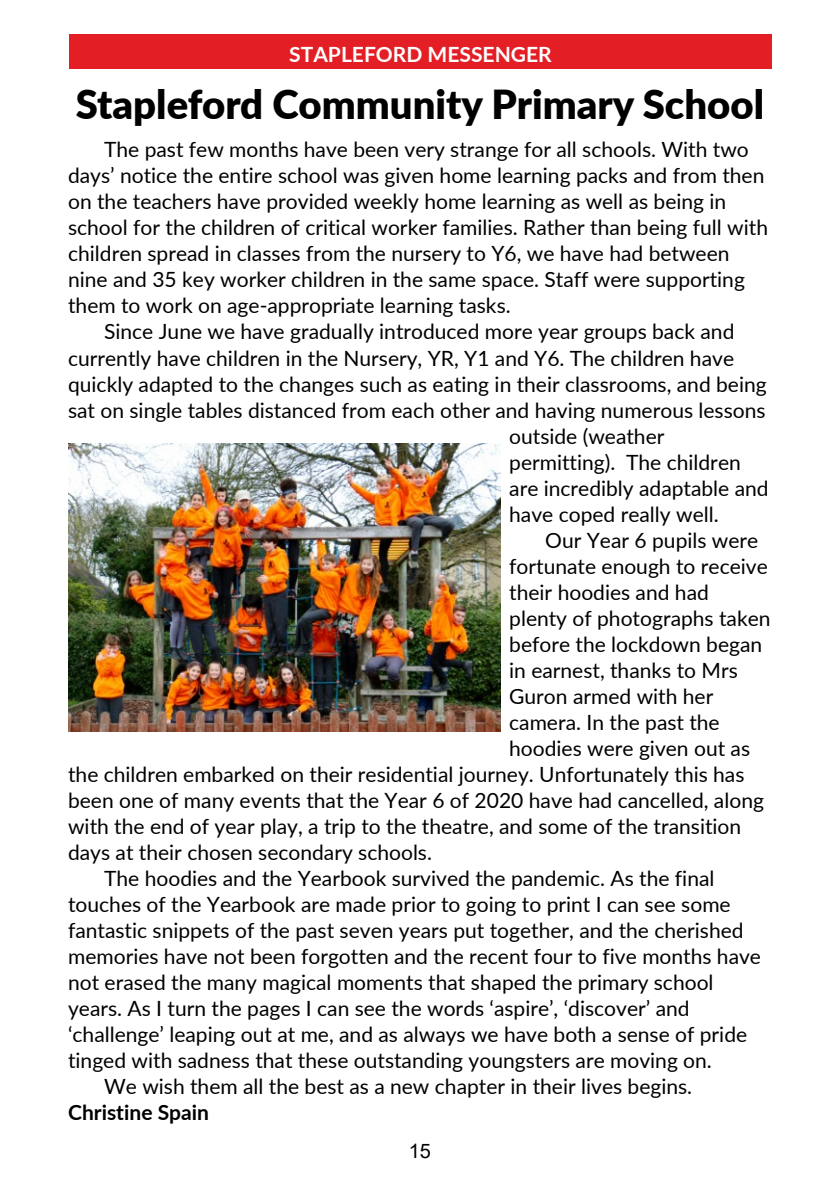
<style>
.page{position:relative;width:840px;height:1191px;background:#fff}
.page>*{position:absolute;margin:0;border:0;box-sizing:border-box;transform-origin:0 0}
.t1{font:900 40px "Lato";color:#000}
.t2{font:21px "Lato";color:#000}
.t3{font:700 21px "Lato";color:#fefefe}
.t4{font:700 21px "Lato";color:#000}
.t5{font:20px "Arial";color:#000}
</style>
<div class="page">
<div style="left:69px;top:34px;width:702px;height:34px;background:#e31f25"></div>
<img style="left:68px;top:444px;width:432px;height:287px">
<p class="t3" style="left:289px;top:45px;width:264px">STAPLEFORD MESSENGER</p>
<h1 class="t1" style="left:76px;top:87px;width:689px">Stapleford Community Primary School</h1>
<p class="t2" style="left:104px;top:140px;width:645px">The past few months have been very strange for all schools. With two</p>
<p class="t2" style="left:68px;top:166px;width:697px">days’ notice the entire school was given home learning packs and from then</p>
<p class="t2" style="left:68px;top:192px;width:659px">on the teachers have provided weekly home learning as well as being in</p>
<p class="t2" style="left:68px;top:218px;width:701px">school for the children of critical worker families. Rather than being full with</p>
<p class="t2" style="left:68px;top:244px;width:662px">children spread in classes from the nursery to Y6, we have had between</p>
<p class="t2" style="left:68px;top:270px;width:678px">nine and 35 key worker children in the same space. Staff were supporting</p>
<p class="t2" style="left:68px;top:296px;width:444px">them to work on age-appropriate learning tasks.</p>
<p class="t2" style="left:104px;top:322px;width:631px">Since June we have gradually introduced more year groups back and</p>
<p class="t2" style="left:68px;top:348px;width:667px">currently have children in the Nursery, YR, Y1 and Y6. The children have</p>
<p class="t2" style="left:68px;top:374px;width:699px">quickly adapted to the changes such as eating in their classrooms, and being</p>
<p class="t2" style="left:68px;top:400px;width:698px">sat on single tables distanced from each other and having numerous lessons</p>
<p class="t2" style="left:509px;top:426px;width:157px">outside (weather</p>
<p class="t2" style="left:509px;top:452px;width:233px">permitting). The children</p>
<p class="t2" style="left:509px;top:478px;width:261px">are incredibly adaptable and</p>
<p class="t2" style="left:509px;top:504px;width:211px">have coped really well.</p>
<p class="t2" style="left:545px;top:530px;width:214px">Our Year 6 pupils were</p>
<p class="t2" style="left:509px;top:556px;width:260px">fortunate enough to receive</p>
<p class="t2" style="left:509px;top:582px;width:201px">their hoodies and had</p>
<p class="t2" style="left:509px;top:608px;width:263px">plenty of photographs taken</p>
<p class="t2" style="left:509px;top:634px;width:254px">before the lockdown began</p>
<p class="t2" style="left:509px;top:660px;width:230px">in earnest, thanks to Mrs</p>
<p class="t2" style="left:509px;top:686px;width:205px">Guron armed with her</p>
<p class="t2" style="left:509px;top:712px;width:212px">camera. In the past the</p>
<p class="t2" style="left:509px;top:738px;width:242px">hoodies were given out as</p>
<p class="t2" style="left:68px;top:764px;width:677px">the children embarked on their residential journey. Unfortunately this has</p>
<p class="t2" style="left:68px;top:790px;width:697px">been one of many events that the Year 6 of 2020 have had cancelled, along</p>
<p class="t2" style="left:68px;top:816px;width:674px">with the end of year play, a trip to the theatre, and some of the transition</p>
<p class="t2" style="left:68px;top:842px;width:365px">days at their chosen secondary schools.</p>
<p class="t2" style="left:104px;top:868px;width:611px">The hoodies and the Yearbook survived the pandemic. As the final</p>
<p class="t2" style="left:68px;top:894px;width:663px">touches of the Yearbook are made prior to going to print I can see some</p>
<p class="t2" style="left:68px;top:920px;width:676px">fantastic snippets of the past seven years put together, and the cherished</p>
<p class="t2" style="left:68px;top:946px;width:694px">memories have not been forgotten and the recent four to five months have</p>
<p class="t2" style="left:68px;top:972px;width:646px">not erased the many magical moments that shaped the primary school</p>
<p class="t2" style="left:68px;top:998px;width:622px">years. As I turn the pages I can see the words ‘aspire’, ‘discover’ and</p>
<p class="t2" style="left:68px;top:1024px;width:680px">‘challenge’ leaping out at me, and as always we have both a sense of pride</p>
<p class="t2" style="left:68px;top:1050px;width:645px">tinged with sadness that these outstanding youngsters are moving on.</p>
<p class="t2" style="left:104px;top:1076px;width:589px">We wish them all the best as a new chapter in their lives begins.</p>
<p class="t4" style="left:68px;top:1102px;width:142px">Christine Spain</p>
<p class="t5" style="left:408px;top:1143px;width:24px">15</p>
</div>
